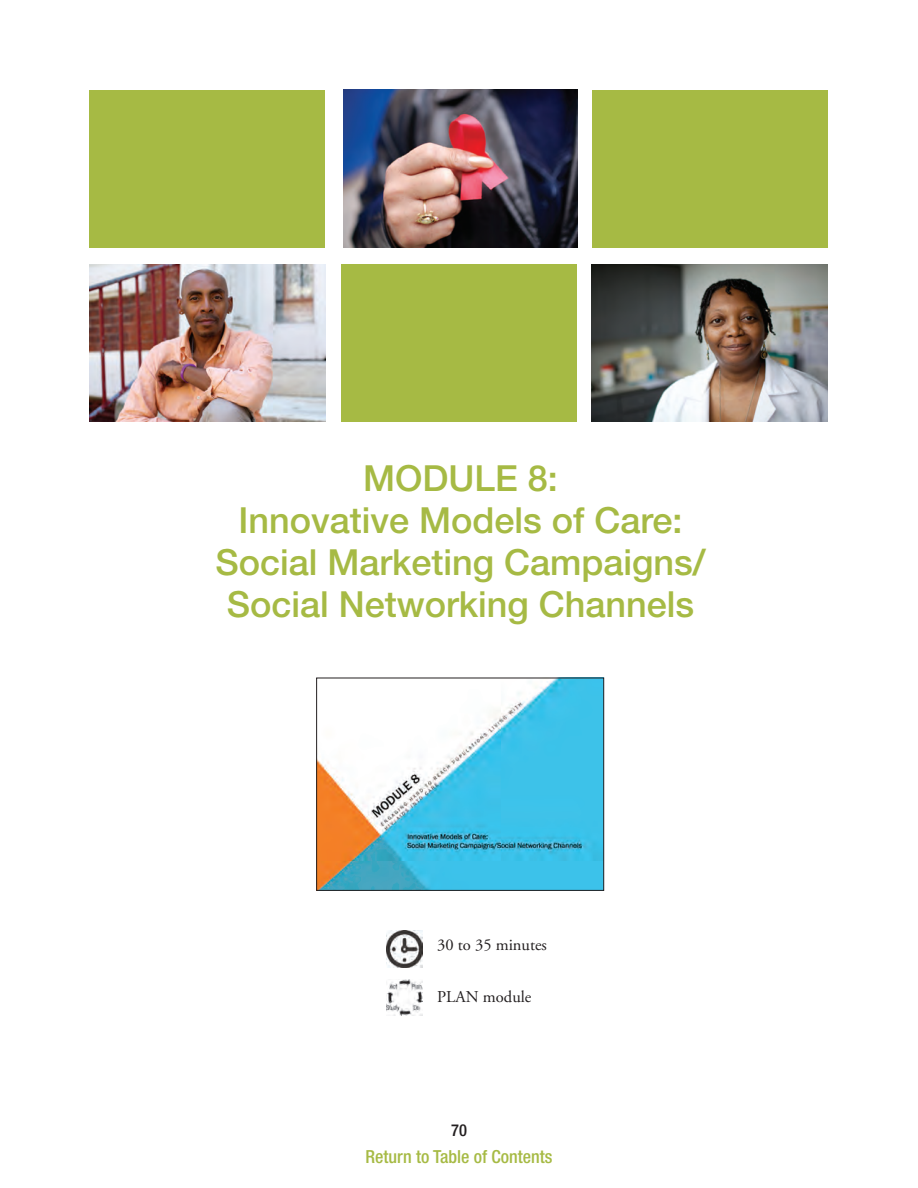
<style>
.page{position:relative;width:918px;height:1188px;background:#fff}
.page>*{position:absolute;margin:0;border:0;box-sizing:border-box;transform-origin:0 0}
.t1{font:500 36px/42px "Helvetica Neue LT Std";color:#a6ba44;text-align:center}
.t2{font:500 condensed 18px "Helvetica Neue LT Std";color:#a6ba44}
.t3{font:16.5px "Adobe Garamond Pro";color:#231f20}
.t4{font:500 condensed 16.5px "Helvetica Neue LT Std";color:#231f20}
</style>
<div class="page">
<div style="left:90px;top:90px;width:235px;height:157px;background:#a6ba44"></div>
<div style="left:592px;top:90px;width:235px;height:157px;background:#a6ba44"></div>
<div style="left:342px;top:264px;width:235px;height:157px;background:#a6ba44"></div>
<img style="left:592px;top:264px;width:236px;height:157px">
<img style="left:89px;top:264px;width:236px;height:157px">
<img style="left:386px;top:931px;width:37px;height:37px">
<img style="left:386px;top:979px;width:37px;height:36px">
<img style="left:318px;top:680px;width:284px;height:209px">
<div style="left:316px;top:678px;width:288px;height:213px;border:1px solid #231f20"></div>
<img style="left:344px;top:89px;width:234px;height:158px">
<p class="t1" style="left:215px;top:457px;width:492px">Module 8:<br>Innovative Models of Care:<br>Social Marketing Campaigns/<br>Social Networking Channels</p>
<p class="t3" style="left:437px;top:935px;width:111px">30 to 35 minutes</p>
<p class="t3" style="left:437px;top:987px;width:96px">PLAN module</p>
<p class="t4" style="left:451px;top:1120px;width:17px">70</p>
<p class="t2" style="left:366px;top:1146px;width:188px">Return to Table of Contents</p>
</div>
